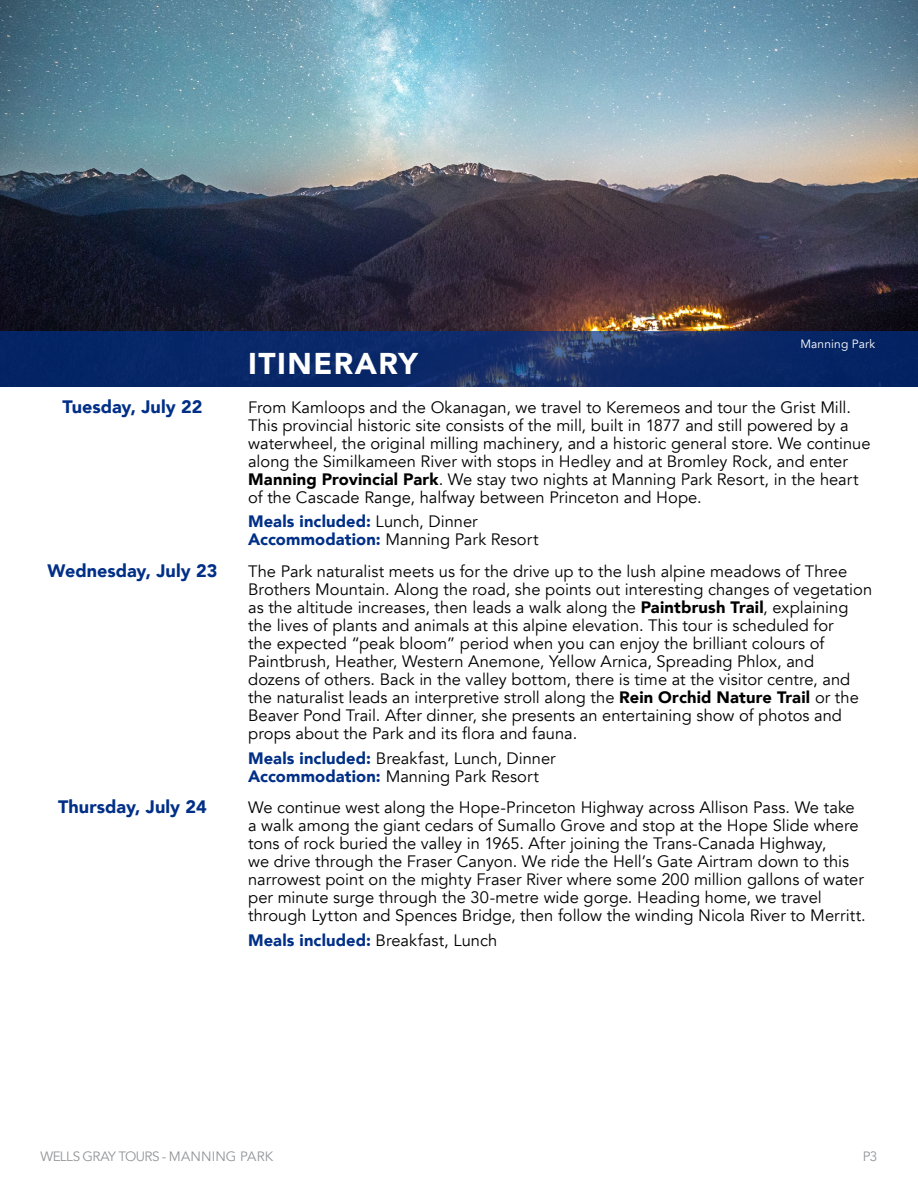
<style>
.page{position:relative;width:918px;height:1188px;background:#fff}
.page>*{position:absolute;margin:0;border:0;box-sizing:border-box;transform-origin:0 0}
.t1{font:900 30px "Avenir";letter-spacing:.05em;color:#fff}
.t2{font:900 18px "Avenir";letter-spacing:.005em;color:#002f87}
.t3{font:16.5px/18px "Avenir";color:#000}
.t4{font:13.5px "Avenir";letter-spacing:-.035em;color:#939598}
.t5{font:12px "Avenir";letter-spacing:.015em;color:#fff}
.s1{font-weight:900}
.s2{font-weight:900;color:#002f87}
</style>
<div class="page">
<img style="left:0;top:0;width:918px;height:332px">
<svg style="left:0;top:332px;width:918px;height:55px;background:#0d2a67"></svg>
<p class="t2" style="left:63px;top:391px;width:141px">Tuesday, July 22</p>
<p class="t2" style="left:48px;top:555px;width:171px">Wednesday, July 23</p>
<p class="t2" style="left:58px;top:792px;width:150px">Thursday, July 24</p>
<h1 class="t1" style="left:248px;top:338px;width:171px">ITINERARY</h1>
<p class="t5" style="left:800px;top:337px;width:76px">Manning Park</p>
<p class="t3" style="left:248px;top:398px;width:624px">From Kamloops and the Okanagan, we travel to Keremeos and tour the Grist Mill.<br>This provincial historic site consists of the mill, built in 1877 and still powered by a waterwheel, the original milling machinery, and a historic general store. We continue along the Similkameen River with stops in Hedley and at Bromley Rock, and enter <span class="s1">Manning Provincial Park</span>. We stay two nights at Manning Park Resort, in the heart of the Cascade Range, halfway between Princeton and Hope.</p>
<p class="t3" style="left:248px;top:513px;width:292px"><span class="s2">Meals included:</span> Lunch, Dinner<br><span class="s2">Accommodation:</span> Manning Park Resort</p>
<p class="t3" style="left:248px;top:563px;width:626px">The Park naturalist meets us for the drive up to the lush alpine meadows of Three Brothers Mountain. Along the road, she points out interesting changes of vegetation as the altitude increases, then leads a walk along the <span class="s1">Paintbrush Trail</span>, explaining the lives of plants and animals at this alpine elevation. This tour is scheduled for<br>the expected “peak bloom” period when you can enjoy the brilliant colours of Paintbrush, Heather, Western Anemone, Yellow Arnica, Spreading Phlox, and<br>dozens of others. Back in the valley bottom, there is time at the visitor centre, and the naturalist leads an interpretive stroll along the <span class="s1">Rein Orchid Nature Trail</span> or the Beaver Pond Trail. After dinner, she presents an entertaining show of photos and props about the Park and its flora and fauna.</p>
<p class="t3" style="left:248px;top:749px;width:309px"><span class="s2">Meals included:</span> Breakfast, Lunch, Dinner<br><span class="s2">Accommodation:</span> Manning Park Resort</p>
<p class="t3" style="left:248px;top:799px;width:619px">We continue west along the Hope-Princeton Highway across Allison Pass. We take a walk among the giant cedars of Sumallo Grove and stop at the Hope Slide where tons of rock buried the valley in 1965. After joining the Trans-Canada Highway,<br>we drive through the Fraser Canyon. We ride the Hell’s Gate Airtram down to this narrowest point on the mighty Fraser River where some 200 million gallons of water per minute surge through the 30-metre wide gorge. Heading home, we travel through Lytton and Spences Bridge, then follow the winding Nicola River to Merritt.</p>
<p class="t3" style="left:248px;top:932px;width:251px"><span class="s2">Meals included:</span> Breakfast, Lunch</p>
<p class="t4" style="left:40px;top:1148px;width:234px">WELLS GRAY TOURS - MANNING PARK</p>
<p class="t4" style="left:863px;top:1148px;width:16px">P3</p>
</div>
